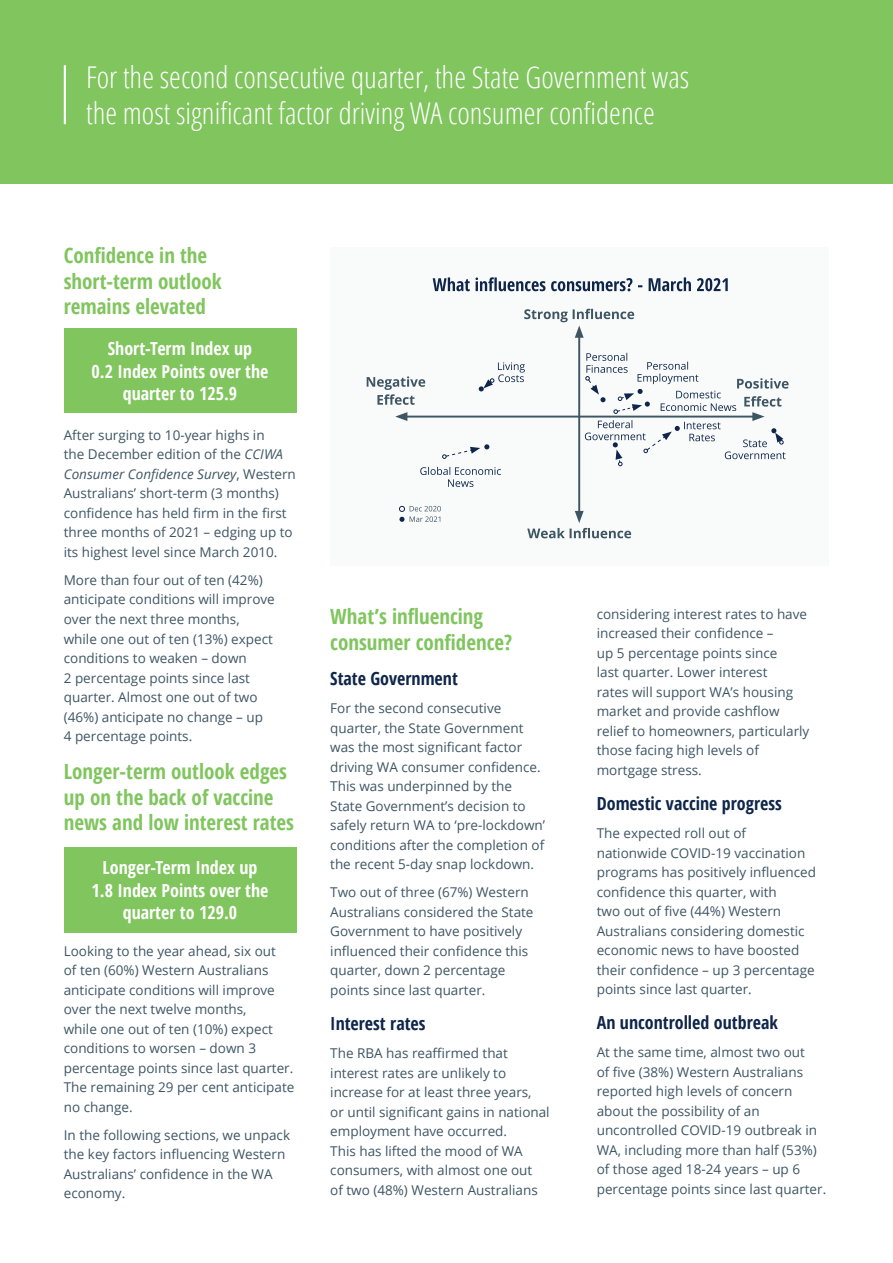
<style>
.page{position:relative;width:893px;height:1263px;background:#fff}
.page>*{position:absolute;margin:0;border:0;box-sizing:border-box;transform-origin:0 0}
.BODY{font:300 30px/36px "Open Sans Condensed";color:#fff}
.t1{font:700 21px/25.5px "Open Sans Condensed";color:#80c55e}
.t2{font:700 18px/22.5px "Open Sans Condensed";color:#fff;text-align:center}
.t3{font:700 18px "Open Sans Condensed";color:#0f264a}
.t4{font:13.5px/19.5px "Open Sans";color:#3e5564}
.s1{font-style:italic}
</style>
<div class="page">
<div style="left:330px;top:247px;width:499px;height:319px;background:#f9fafa"></div>
<svg style="left:433px;top:277px;width:295px;height:14px"></svg>
<hr style="left:404px;top:416px;width:352px;height:2px;background:#3e5564">
<svg style="left:395px;top:412px;width:12px;height:9px"></svg>
<hr style="left:578px;top:334px;width:2px;height:180px;background:#3e5564">
<svg style="left:442px;top:444px;width:47px;height:15px"></svg>
<svg style="left:527px;top:511px;width:104px;height:27px"></svg>
<svg style="left:367px;top:376px;width:58px;height:29px"></svg>
<svg style="left:524px;top:309px;width:110px;height:29px"></svg>
<svg style="left:479px;top:362px;width:46px;height:29px"></svg>
<svg style="left:420px;top:467px;width:81px;height:20px"></svg>
<div style="left:64px;top:329px;width:232px;height:84px;background:#80c55e"></div>
<div style="left:64px;top:847px;width:232px;height:85px;background:#80c55e"></div>
<div style="left:0;top:0;width:893px;height:184px;background:#80c55e"></div>
<hr style="left:64px;top:65px;width:2px;height:59px;background:#fff">
<svg style="left:399px;top:506px;width:42px;height:16px"></svg>
<svg style="left:585px;top:353px;width:204px;height:113px"></svg>
<p class="BODY" style="left:86px;top:58px;width:605px">For the second consecutive quarter, the State Government was the most significant factor driving WA consumer confidence</p>
<p class="t1" style="left:64px;top:243px;width:159px">Confidence in the short-term outlook remains elevated</p>
<p class="t2" style="left:92px;top:337px;width:178px">Short-Term Index up<br>0.2 Index Points over the quarter to 125.9</p>
<p class="t4" style="left:64px;top:425px;width:234px">After surging to 10-year highs in<br>the December edition of the <span class="s1">CCIWA Consumer Confidence Survey</span>, Western Australians’ short-term (3 months) confidence has held firm in the first three months of 2021 – edging up to its highest level since March 2010.</p>
<p class="t4" style="left:64px;top:570px;width:213px">More than four out of ten (42%) anticipate conditions will improve over the next three months, while one out of ten (13%) expect conditions to weaken – down<br>2 percentage points since last quarter. Almost one out of two (46%) anticipate no change – up<br>4 percentage points.</p>
<p class="t1" style="left:64px;top:758px;width:232px">Longer-term outlook edges up on the back of vaccine news and low interest rates</p>
<p class="t2" style="left:92px;top:856px;width:178px">Longer-Term Index up<br>1.8 Index Points over the quarter to 129.0</p>
<p class="t4" style="left:64px;top:941px;width:232px">Looking to the year ahead, six out<br>of ten (60%) Western Australians anticipate conditions will improve over the next twelve months,<br>while one out of ten (10%) expect conditions to worsen – down 3 percentage points since last quarter.<br>The remaining 29 per cent anticipate no change.</p>
<p class="t4" style="left:64px;top:1125px;width:228px">In the following sections, we unpack the key factors influencing Western<br>Australians’ confidence in the WA economy.</p>
<p class="t1" style="left:330px;top:604px;width:183px">What’s influencing consumer confidence?</p>
<p class="t3" style="left:330px;top:666px;width:129px">State Government</p>
<p class="t4" style="left:330px;top:698px;width:216px">For the second consecutive quarter, the State Government was the most significant factor driving WA consumer confidence.<br>This was underpinned by the<br>State Government’s decision to safely return WA to ‘pre-lockdown’ conditions after the completion of the recent 5-day snap lockdown.</p>
<p class="t4" style="left:330px;top:882px;width:205px">Two out of three (67%) Western<br>Australians considered the State<br>Government to have positively influenced their confidence this quarter, down 2 percentage points since last quarter.</p>
<p class="t3" style="left:330px;top:1011px;width:97px">Interest rates</p>
<p class="t4" style="left:330px;top:1043px;width:221px">The RBA has reaffirmed that interest rates are unlikely to increase for at least three years,<br>or until significant gains in national employment have occurred.<br>This has lifted the mood of WA consumers, with almost one out<br>of two (48%) Western Australians</p>
<p class="t4" style="left:597px;top:604px;width:214px">considering interest rates to have increased their confidence –<br>up 5 percentage points since<br>last quarter. Lower interest<br>rates will support WA’s housing market and provide cashflow relief to homeowners, particularly those facing high levels of mortgage stress.</p>
<p class="t3" style="left:597px;top:791px;width:187px">Domestic vaccine progress</p>
<p class="t4" style="left:597px;top:823px;width:221px">The expected roll out of nationwide COVID-19 vaccination programs has positively influenced confidence this quarter, with<br>two out of five (44%) Western<br>Australians considering domestic economic news to have boosted their confidence – up 3 percentage points since last quarter.</p>
<p class="t3" style="left:597px;top:1010px;width:183px">An uncontrolled outbreak</p>
<p class="t4" style="left:597px;top:1042px;width:231px">At the same time, almost two out<br>of five (38%) Western Australians reported high levels of concern about the possibility of an uncontrolled COVID-19 outbreak in<br>WA, including more than half (53%) of those aged 18-24 years – up 6 percentage points since last quarter.</p>
</div>
